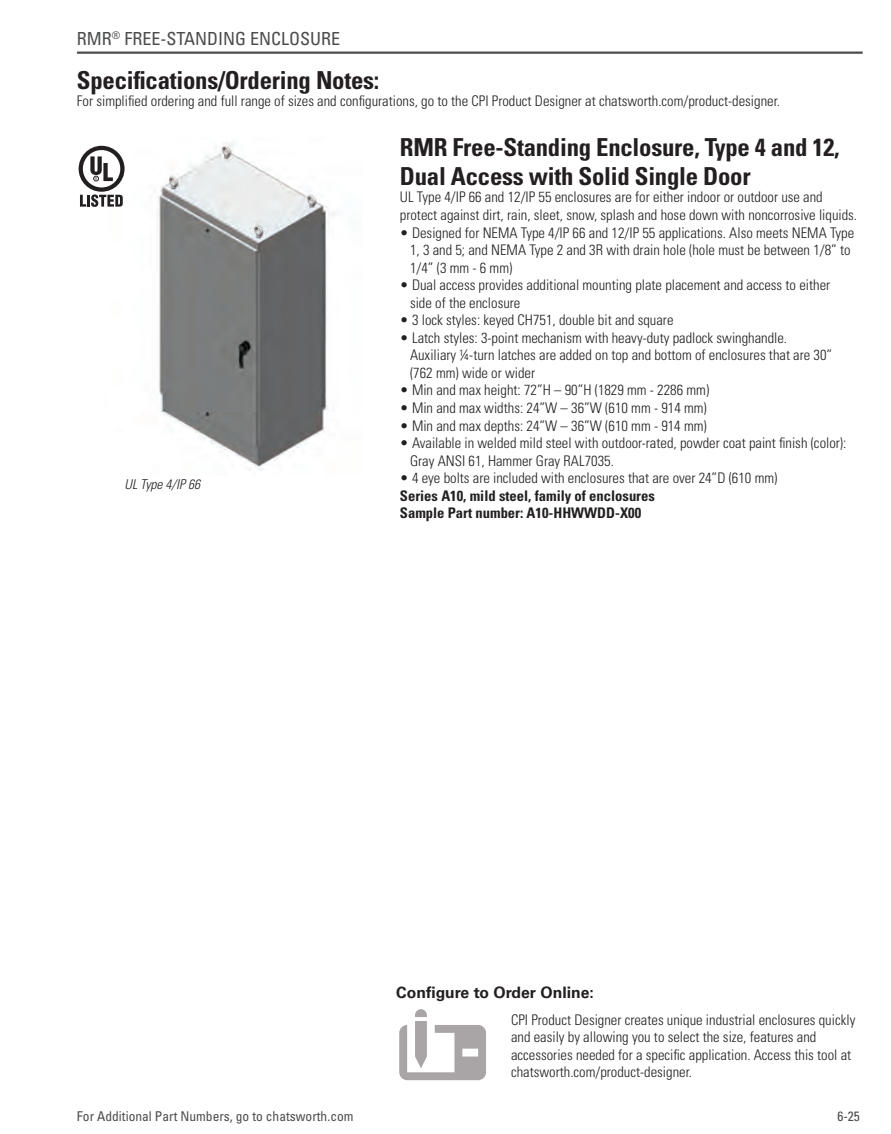
<style>
.page{position:relative;width:891px;height:1134px;background:#fff}
.page>*{position:absolute;margin:0;border:0;box-sizing:border-box;transform-origin:0 0}
.t1{font:700 condensed 24.75px/29.2px "Univers LT Std";letter-spacing:-.01em;color:#231f20}
.t2{font:condensed 18px "Univers LT Std";color:#4b4c4d}
.t3{font:700 15.75px "Univers LT Std";color:#231f20}
.t4{font:300 condensed 14.62px/17.6px "Univers LT Std";color:#231f20}
.t5{font:700 condensed 14.62px/17.6px "Univers LT Std";color:#231f20}
.t6{font:condensed 13.5px "Univers LT Std";color:#4b4c4d}
.t7{font:italic 300 condensed 13.5px "Univers LT Std";color:#231f20}
</style>
<div class="page">
<hr style="left:77px;top:52px;width:786px;height:2px;background:#4b4c4d">
<img style="left:99px;top:142px;width:236px;height:328px">
<svg style="left:79px;top:146px;width:46px;height:61px"></svg>
<svg style="left:399px;top:1009px;width:87px;height:71px"></svg>
<p class="t2" style="left:77px;top:27px;width:265px">RMR<sup>®</sup> FREE-STANDING ENCLOSURE</p>
<h1 class="t1" style="left:77px;top:65px;width:304px">Specifications/Ordering Notes:</h1>
<p class="t4" style="left:77px;top:92px;width:705px">For simplified ordering and full range of sizes and configurations, go to the CPI Product Designer at chatsworth.com/product-designer.</p>
<h1 class="t1" style="left:400px;top:132px;width:441px">RMR Free-Standing Enclosure, Type 4 and 12,<br>Dual Access with Solid Single Door</h1>
<p class="t4" style="left:400px;top:189px;width:459px">UL Type 4/IP 66 and 12/IP 55 enclosures are for either indoor or outdoor use and protect against dirt, rain, sleet, snow, splash and hose down with noncorrosive liquids.</p>
<p class="t4" style="left:410px;top:224px;width:446px;text-indent:-10px">• Designed for NEMA Type 4/IP 66 and 12/IP 55 applications. Also meets NEMA Type<br>1, 3 and 5; and NEMA Type 2 and 3R with drain hole (hole must be between 1/8” to<br>1/4” (3 mm - 6 mm)</p>
<p class="t4" style="left:410px;top:276px;width:422px;text-indent:-10px">• Dual access provides additional mounting plate placement and access to either side of the enclosure</p>
<p class="t4" style="left:400px;top:311px;width:275px">• 3 lock styles: keyed CH751, double bit and square</p>
<p class="t4" style="left:410px;top:329px;width:424px;text-indent:-10px">• Latch styles: 3-point mechanism with heavy-duty padlock swinghandle.<br>Auxiliary ¼-turn latches are added on top and bottom of enclosures that are 30” (762 mm) wide or wider</p>
<p class="t4" style="left:400px;top:382px;width:311px">• Min and max height: 72”H – 90”H (1829 mm - 2286 mm)</p>
<p class="t4" style="left:400px;top:399px;width:308px">• Min and max widths: 24”W – 36”W (610 mm - 914 mm)</p>
<p class="t4" style="left:400px;top:417px;width:308px">• Min and max depths: 24”W – 36”W (610 mm - 914 mm)</p>
<p class="t4" style="left:410px;top:434px;width:438px;text-indent:-10px">• Available in welded mild steel with outdoor-rated, powder coat paint finish (color):<br>Gray ANSI 61, Hammer Gray RAL7035.</p>
<p class="t4" style="left:400px;top:469px;width:379px">• 4 eye bolts are included with enclosures that are over 24”D (610 mm)</p>
<p class="t5" style="left:400px;top:487px;width:257px">Series A10, mild steel, family of enclosures<br>Sample Part number: A10-HHWWDD-X00</p>
<p class="t7" style="left:125px;top:476px;width:77px">UL Type 4/IP 66</p>
<p class="t3" style="left:396px;top:983px;width:199px">Configure to Order Online:</p>
<p class="t4" style="left:511px;top:1011px;width:346px">CPI Product Designer creates unique industrial enclosures quickly and easily by allowing you to select the size, features and accessories needed for a specific application. Access this tool at chatsworth.com/product-designer.</p>
<p class="t6" style="left:77px;top:1108px;width:278px">For Additional Part Numbers, go to chatsworth.com</p>
<p class="t6" style="left:837px;top:1108px;width:24px">6-25</p>
</div>
